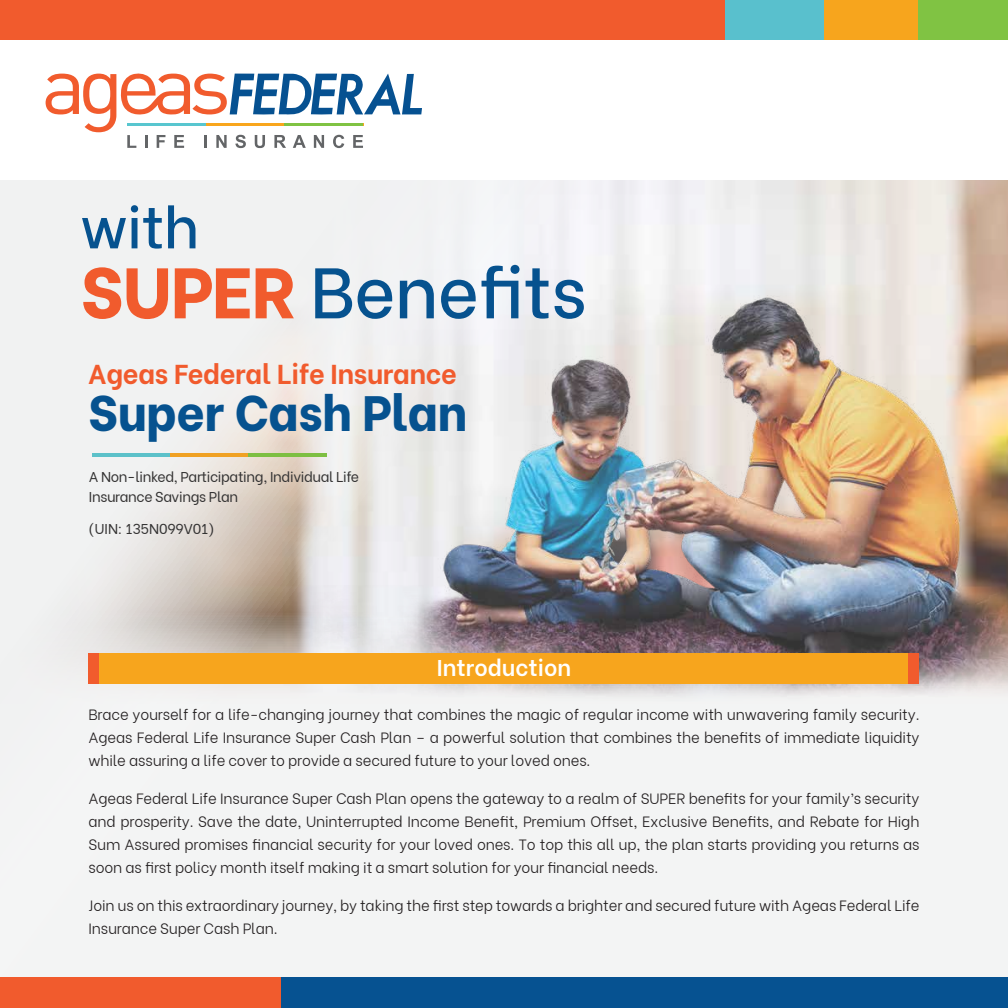
<style>
.page{position:relative;width:1008px;height:1008px;background:#fff}
.page>*{position:absolute;margin:0;border:0;box-sizing:border-box;transform-origin:0 0}
.t1{font:500 71.4px "Be Vietnam";letter-spacing:-.01em;color:#06528f}
.t2{font:500 57.57px "Be Vietnam";color:#06528f}
.t3{font:800 49.52px "Be Vietnam";letter-spacing:-.01em;color:#06528f}
.t4{font:700 27.3px "Be Vietnam";letter-spacing:-.01em;color:#f15b2d}
.t5{font:600 22.75px "Be Vietnam";color:#fff}
.t6{font:300 14.88px/22.8px "Be Vietnam";letter-spacing:-.01em;color:#231f20;text-align:justify}
.t7{font:14.17px/19.6px "Be Vietnam";letter-spacing:-.025em;color:#343333}
.s1{font-weight:800;color:#f15b2d}
</style>
<div class="page">
<img style="left:0;top:180px;width:1008px;height:798px">
<div style="left:89px;top:653px;width:830px;height:31px;background:#f7a51d"></div>
<div style="left:0;top:0;width:732px;height:39px;background:#f15b2d"></div>
<div style="left:917px;top:0;width:91px;height:39px;background:#80c343"></div>
<div style="left:819px;top:0;width:98px;height:39px;background:#f7a51d"></div>
<div style="left:725px;top:0;width:99px;height:39px;background:#59c0cd"></div>
<svg style="left:46px;top:73px;width:376px;height:75px"></svg>
<div style="left:131px;top:978px;width:877px;height:30px;background:#065291"></div>
<div style="left:0;top:978px;width:281px;height:30px;background:#f15b2d"></div>
<div style="left:908px;top:653px;width:11px;height:31px;background:#f15b2d"></div>
<div style="left:88px;top:653px;width:10px;height:31px;background:#f15b2d"></div>
<hr style="left:92px;top:453px;width:235px;height:4px;background:#5cc1c9">
<hr style="left:171px;top:453px;width:156px;height:4px;background:#f0a123">
<hr style="left:249px;top:453px;width:78px;height:4px;background:#7dbf42">
<h2 class="t2" style="left:80px;top:180px;width:120px">with</h2>
<h1 class="t1" style="left:80px;top:233px;width:508px"><span class="s1">SUPER</span> Benefits</h1>
<h3 class="t4" style="left:88px;top:351px;width:370px">Ageas Federal Life Insurance</h3>
<h3 class="t3" style="left:88px;top:372px;width:381px">Super Cash Plan</h3>
<p class="t7" style="left:89px;top:466px;width:272px">A Non-linked, Participating, Individual Life<br>Insurance Savings Plan</p>
<p class="t7" style="left:88px;top:518px;width:128px">(UIN: 135N099V01)</p>
<h3 class="t5" style="left:437px;top:649px;width:136px">Introduction</h3>
<p class="t6" style="left:89px;top:702px;width:833px">Brace yourself for a life-changing journey that combines the magic of regular income with unwavering family security.<br>Ageas Federal Life Insurance Super Cash Plan – a powerful solution that combines the benefits of immediate liquidity while assuring a life cover to provide a secured future to your loved ones.</p>
<p class="t6" style="left:89px;top:786px;width:833px">Ageas Federal Life Insurance Super Cash Plan opens the gateway to a realm of SUPER benefits for your family’s security and prosperity. Save the date, Uninterrupted Income Benefit, Premium Offset, Exclusive Benefits, and Rebate for High Sum Assured promises financial security for your loved ones. To top this all up, the plan starts providing you returns as soon as first policy month itself making it a smart solution for your financial needs.</p>
<p class="t6" style="left:89px;top:893px;width:833px">Join us on this extraordinary journey, by taking the first step towards a brighter and secured future with Ageas Federal Life<br>Insurance Super Cash Plan.</p>
</div>
